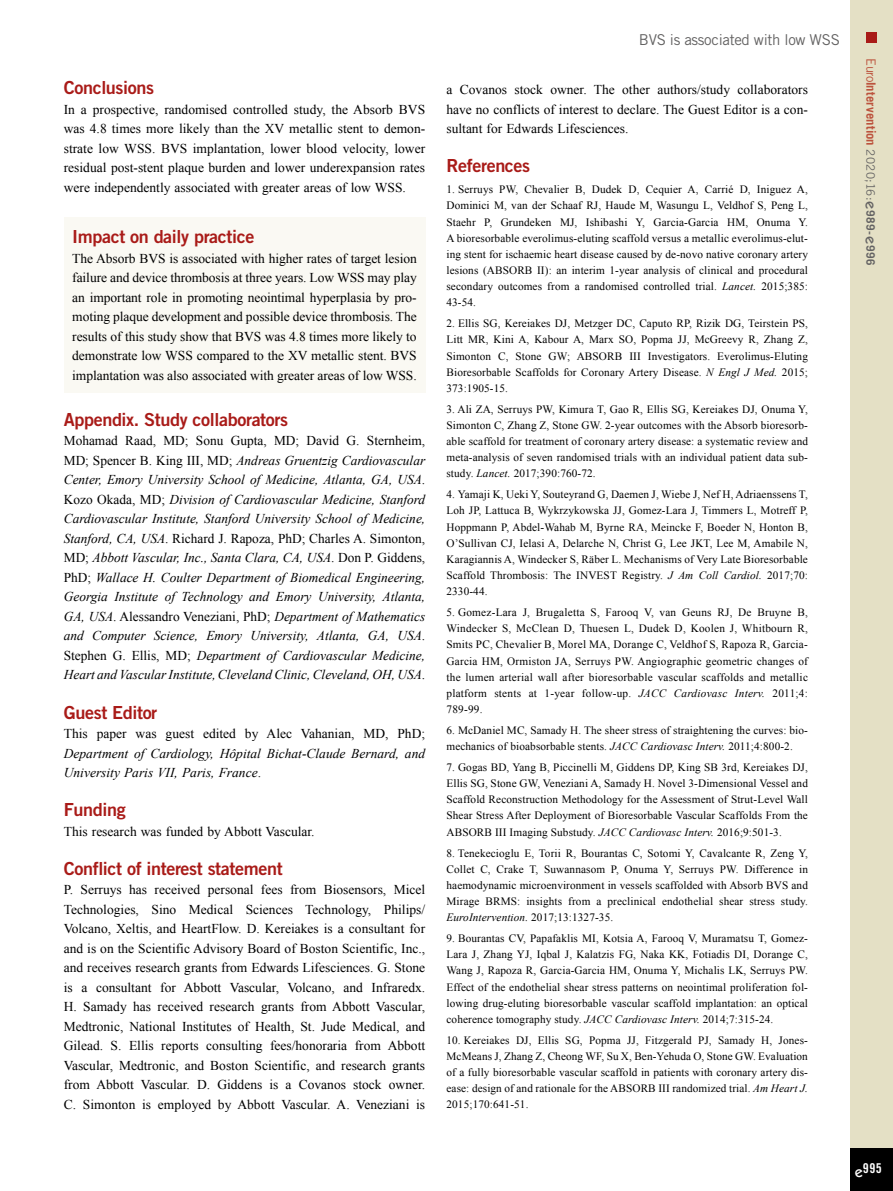
<style>
.page{position:relative;width:893px;height:1191px;background:#fff}
.page>*{position:absolute;margin:0;border:0;box-sizing:border-box;transform-origin:0 0}
.t1{font:18px "Trade Gothic LT Std Bd 2";letter-spacing:-.02em;color:#a91b18}
.t2{font:15px "Trade Gothic LT Std";letter-spacing:-.02em;color:#646363}
.t3{font:13.5px/19.5px "Times New Roman";color:#000;text-align:justify}
.t4{font:italic 13.5px/19.5px "Times New Roman";color:#000;text-align:justify}
.t5{font:13.5px "Trade Gothic LT Std Bd Cn 20";color:#fff}
.t6{font:700 12.75px "Trade Gothic LT Std";letter-spacing:.005em;color:#bc533d}
.t7{font:11.25px/16px "Times New Roman";letter-spacing:.01em;color:#000;text-align:justify}
.s1{font-style:normal}
.s2{font-style:italic}
.s3{font-weight:400}
.s4{font-weight:400;font-size:11.7px;color:#646363}
.s5{font-family:"ITC Kabel Std";font-weight:500;font-size:15px;color:#646363}
.s6{font-size:11.7px;color:#646363}
.s7{font-family:"ITC Kabel Std";font-weight:500;font-size:15px}
</style>
<div class="page">
<div style="left:850px;top:0;width:43px;height:1191px;background:#e4e0c5"></div>
<div style="left:850px;top:1148px;width:43px;height:43px;background:#000"></div>
<div style="left:866px;top:32px;width:11px;height:10px;background:#a91b18"></div>
<div style="left:64px;top:217px;width:361px;height:175px;background:#faf9f3"></div>
<h1 class="t1" style="left:64px;top:77px;width:92px">Conclusions</h1>
<p class="t3" style="left:64px;top:99px;width:363px">In a prospective, randomised controlled study, the Absorb BVS was 4.8 times more likely than the XV metallic stent to demon&shy;strate low WSS. BVS implantation, lower blood velocity, lower residual post-stent plaque burden and lower underexpansion rates were independently associated with greater areas of low WSS.</p>
<h1 class="t1" style="left:72px;top:225px;width:184px">Impact on daily practice</h1>
<p class="t3" style="left:72px;top:248px;width:346px">The Absorb BVS is associated with higher rates of target lesion failure and device thrombosis at three years. Low WSS may play an important role in promoting neointimal hyperplasia by pro&shy;moting plaque development and possible device thrombosis. The results of this study show that BVS was 4.8 times more likely to demonstrate low WSS compared to the XV metallic stent. BVS implantation was also associated with greater areas of low WSS.</p>
<h1 class="t1" style="left:64px;top:408px;width:226px">Appendix. Study collaborators</h1>
<p class="t4" style="left:64px;top:431px;width:363px"><span class="s1">Mohamad Raad, MD; Sonu Gupta, MD; David G. Sternheim, MD; Spencer B. King III, MD;</span> Andreas Gruentzig Cardiovascular Center, Emory University School of Medicine, Atlanta, GA, USA<span class="s1">.<br>Kozo Okada, MD;</span> Division of Cardiovascular Medicine, Stanford Cardiovascular Institute, Stanford University School of Medicine, Stanford, CA, USA<span class="s1">. Richard J. Rapoza, PhD; Charles A. Simonton, MD;</span> Abbott Vascular, Inc., Santa Clara, CA, USA<span class="s1">. Don P. Giddens, PhD;</span> Wallace H. Coulter Department of Biomedical Engineering, Georgia Institute of Technology and Emory University, Atlanta, GA, USA<span class="s1">. Alessandro Veneziani, PhD;</span> Department of Mathematics and Computer Science, Emory University, Atlanta, GA, USA<span class="s1">.<br>Stephen G. Ellis, MD;</span> Department of Cardiovascular Medicine, Heart and Vascular Institute, Cleveland Clinic, Cleveland, OH, USA<span class="s1">.</span></p>
<h1 class="t1" style="left:64px;top:701px;width:95px">Guest Editor</h1>
<p class="t3" style="left:64px;top:723px;width:363px">This paper was guest edited by Alec Vahanian, MD, PhD;</p>
<p class="t4" style="left:64px;top:743px;width:363px">Department of Cardiology, Hôpital Bichat-Claude Bernard, and<br>University Paris VII, Paris, France<span class="s1">.</span></p>
<h1 class="t1" style="left:64px;top:798px;width:63px">Funding</h1>
<p class="t3" style="left:64px;top:821px;width:252px">This research was funded by Abbott Vascular.</p>
<h1 class="t1" style="left:64px;top:857px;width:220px">Conflict of interest statement</h1>
<p class="t3" style="left:64px;top:879px;width:363px">P. Serruys has received personal fees from Biosensors, Micel Technologies, Sino Medical Sciences Technology, Philips/ Volcano, Xeltis, and HeartFlow. D. Kereiakes is a consultant for and is on the Scientific Advisory Board of Boston Scientific, Inc., and receives research grants from Edwards Lifesciences. G. Stone is a consultant for Abbott Vascular, Volcano, and Infraredx.<br>H. Samady has received research grants from Abbott Vascular, Medtronic, National Institutes of Health, St. Jude Medical, and Gilead. S. Ellis reports consulting fees/honoraria from Abbott Vascular, Medtronic, and Boston Scientific, and research grants from Abbott Vascular. D. Giddens is a Covanos stock owner.<br>C. Simonton is employed by Abbott Vascular. A. Veneziani is</p>
<h2 class="t2" style="left:639px;top:30px;width:202px">BVS is associated with low WSS</h2>
<p class="t3" style="left:446px;top:80px;width:363px">a Covanos stock owner. The other authors/study collaborators have no conflicts of interest to declare. The Guest Editor is a con&shy;sultant for Edwards Lifesciences.</p>
<h1 class="t1" style="left:446px;top:155px;width:85px">References</h1>
<p class="t7" style="left:446px;top:181px;width:363px">1. Serruys PW, Chevalier B, Dudek D, Cequier A, Carrié D, Iniguez A, Dominici M, van der Schaaf RJ, Haude M, Wasungu L, Veldhof S, Peng L, Staehr P, Grundeken MJ, Ishibashi Y, Garcia-Garcia HM, Onuma Y.<br>A bioresorbable everolimus-eluting scaffold versus a metallic everolimus-elut&shy;ing stent for ischaemic heart disease caused by de-novo native coronary artery lesions (ABSORB II): an interim 1-year analysis of clinical and procedural secondary outcomes from a randomised controlled trial. <span class="s2">Lancet.</span> 2015;385:<br>43-54.</p>
<p class="t7" style="left:446px;top:315px;width:363px">2. Ellis SG, Kereiakes DJ, Metzger DC, Caputo RP, Rizik DG, Teirstein PS, Litt MR, Kini A, Kabour A, Marx SO, Popma JJ, McGreevy R, Zhang Z, Simonton C, Stone GW; ABSORB III Investigators. Everolimus-Eluting Bioresorbable Scaffolds for Coronary Artery Disease. <span class="s2">N Engl J Med.</span> 2015; 373:1905-15.</p>
<p class="t7" style="left:446px;top:401px;width:363px">3. Ali ZA, Serruys PW, Kimura T, Gao R, Ellis SG, Kereiakes DJ, Onuma Y, Simonton C, Zhang Z, Stone GW. 2-year outcomes with the Absorb bioresorb&shy;able scaffold for treatment of coronary artery disease: a systematic review and meta-analysis of seven randomised trials with an individual patient data sub&shy;study. <span class="s2">Lancet.</span> 2017;390:760-72.</p>
<p class="t7" style="left:446px;top:486px;width:363px">4. Yamaji K, Ueki Y, Souteyrand G, Daemen J, Wiebe J, Nef H, Adriaenssens T, Loh JP, Lattuca B, Wykrzykowska JJ, Gomez-Lara J, Timmers L, Motreff P, Hoppmann P, Abdel-Wahab M, Byrne RA, Meincke F, Boeder N, Honton B, O’Sullivan CJ, Ielasi A, Delarche N, Christ G, Lee JKT, Lee M, Amabile N, Karagiannis A, Windecker S, Räber L. Mechanisms of Very Late Bioresorbable Scaffold Thrombosis: The INVEST Registry. <span class="s2">J Am Coll Cardiol.</span> 2017;70:<br>2330-44.</p>
<p class="t7" style="left:446px;top:604px;width:363px">5. Gomez-Lara J, Brugaletta S, Farooq V, van Geuns RJ, De Bruyne B, Windecker S, McClean D, Thuesen L, Dudek D, Koolen J, Whitbourn R, Smits PC, Chevalier B, Morel MA, Dorange C, Veldhof S, Rapoza R, Garcia-Garcia HM, Ormiston JA, Serruys PW. Angiographic geometric changes of the lumen arterial wall after bioresorbable vascular scaffolds and metallic platform stents at 1-year follow-up. <span class="s2">JACC Cardiovasc Interv.</span> 2011;4:<br>789-99.</p>
<p class="t7" style="left:446px;top:722px;width:363px">6. McDaniel MC, Samady H. The sheer stress of straightening the curves: bio&shy;mechanics of bioabsorbable stents. <span class="s2">JACC Cardiovasc Interv.</span> 2011;4:800-2.</p>
<p class="t7" style="left:446px;top:759px;width:363px">7. Gogas BD, Yang B, Piccinelli M, Giddens DP, King SB 3rd, Kereiakes DJ, Ellis SG, Stone GW, Veneziani A, Samady H. Novel 3-Dimensional Vessel and Scaffold Reconstruction Methodology for the Assessment of Strut-Level Wall Shear Stress After Deployment of Bioresorbable Vascular Scaffolds From the ABSORB III Imaging Substudy. <span class="s2">JACC Cardiovasc Interv.</span> 2016;9:501-3.</p>
<p class="t7" style="left:446px;top:844px;width:363px">8. Tenekecioglu E, Torii R, Bourantas C, Sotomi Y, Cavalcante R, Zeng Y, Collet C, Crake T, Suwannasom P, Onuma Y, Serruys PW. Difference in haemodynamic microenvironment in vessels scaffolded with Absorb BVS and Mirage BRMS: insights from a preclinical endothelial shear stress study.<br><span class="s2">EuroIntervention.</span> 2017;13:1327-35.</p>
<p class="t7" style="left:446px;top:930px;width:363px">9. Bourantas CV, Papafaklis MI, Kotsia A, Farooq V, Muramatsu T, Gomez-Lara J, Zhang YJ, Iqbal J, Kalatzis FG, Naka KK, Fotiadis DI, Dorange C, Wang J, Rapoza R, Garcia-Garcia HM, Onuma Y, Michalis LK, Serruys PW.<br>Effect of the endothelial shear stress patterns on neointimal proliferation fol&shy;lowing drug-eluting bioresorbable vascular scaffold implantation: an optical coherence tomography study. <span class="s2">JACC Cardiovasc Interv.</span> 2014;7:315-24.</p>
<p class="t7" style="left:446px;top:1031px;width:363px">10. Kereiakes DJ, Ellis SG, Popma JJ, Fitzgerald PJ, Samady H, Jones-McMeans J, Zhang Z, Cheong WF, Su X, Ben-Yehuda O, Stone GW. Evaluation of a fully bioresorbable vascular scaffold in patients with coronary artery dis&shy;ease: design of and rationale for the ABSORB III randomized trial. <span class="s2">Am Heart J.<br></span>2015;170:641-51.</p>
<p class="t6" style="left:879px;top:58px;width:209px;rotate:90deg"><span class="s3">Euro</span>Intervention <span class="s4">2020;16:</span><span class="s5">e</span><span class="s6">989-</span><span class="s5">e</span><span class="s6">996</span></p>
<p class="t5" style="left:855px;top:1160px;width:28px"><span class="s7">e</span>995</p>
</div>
